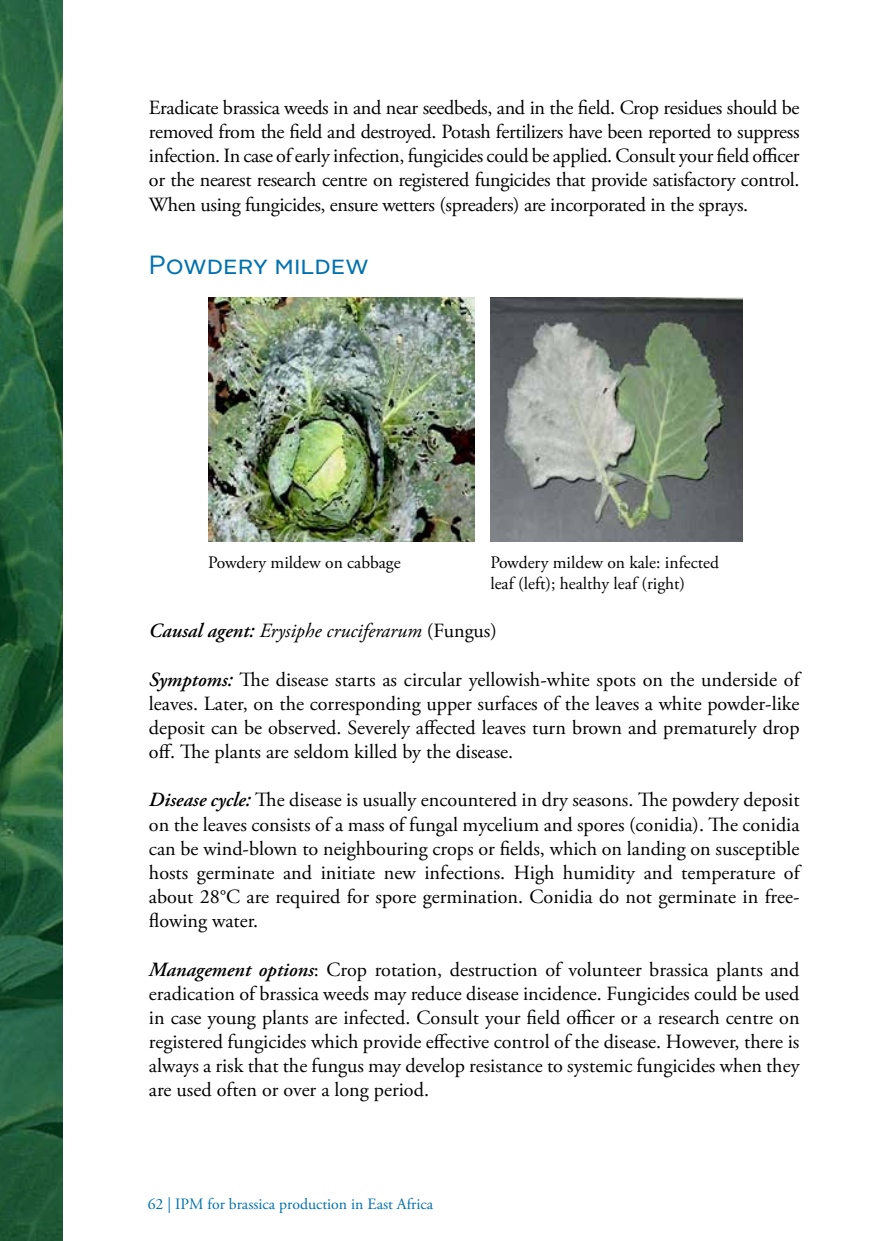
<style>
.page{position:relative;width:874px;height:1241px;background:#fff}
.page>*{position:absolute;margin:0;border:0;box-sizing:border-box;transform-origin:0 0}
.t1{font:26.25px "Alright Sans";color:#0071ae}
.t2{font:20.12px/24.2px "Adobe Garamond Pro";color:#000;text-align:justify}
.t3{font:italic 20.12px "Adobe Garamond Pro";color:#000}
.t4{font:17.5px/21px "Adobe Garamond Pro";color:#000}
.t5{font:15.75px "Adobe Garamond Pro";color:#0071ae}
.s1{font-weight:600}
.s2{font-style:normal}
.s3{font-weight:600;font-style:italic}
</style>
<div class="page">
<svg style="left:0;top:0;width:62px;height:1240px;background:#27613d"></svg>
<img style="left:208px;top:297px;width:266px;height:244px">
<img style="left:490px;top:297px;width:252px;height:244px">
<p class="t2" style="left:149px;top:96px;width:651px">Eradicate brassica weeds in and near seedbeds, and in the field. Crop residues should be removed from the field and destroyed. Potash fertilizers have been reported to suppress infection. In case of early infection, fungicides could be applied. Consult your field officer or the nearest research centre on registered fungicides that provide satisfactory control.<br>When using fungicides, ensure wetters (spreaders) are incorporated in the sprays.</p>
<h1 class="t1" style="left:149px;top:246px;width:221px">Powdery mildew</h1>
<p class="t4" style="left:208px;top:552px;width:194px">Powdery mildew on cabbage</p>
<p class="t4" style="left:490px;top:552px;width:230px">Powdery mildew on kale: infected leaf (left); healthy leaf (right)</p>
<p class="t3" style="left:149px;top:618px;width:349px"><span class="s1">Causal agent:</span> Erysiphe cruciferarum <span class="s2">(Fungus)</span></p>
<p class="t2" style="left:149px;top:667px;width:651px"><span class="s3">Symptoms:</span> The disease starts as circular yellowish-white spots on the underside of leaves. Later, on the corresponding upper surfaces of the leaves a white powder-like deposit can be observed. Severely affected leaves turn brown and prematurely drop off. The plants are seldom killed by the disease.</p>
<p class="t2" style="left:149px;top:788px;width:651px"><span class="s3">Disease cycle:</span> The disease is usually encountered in dry seasons. The powdery deposit on the leaves consists of a mass of fungal mycelium and spores (conidia). The conidia can be wind-blown to neighbouring crops or fields, which on landing on susceptible hosts germinate and initiate new infections. High humidity and temperature of about 28°C are required for spore germination. Conidia do not germinate in free&shy;flowing water.</p>
<p class="t2" style="left:149px;top:957px;width:651px"><span class="s3">Management options</span>: Crop rotation, destruction of volunteer brassica plants and eradication of brassica weeds may reduce disease incidence. Fungicides could be used in case young plants are infected. Consult your field officer or a research centre on registered fungicides which provide effective control of the disease. However, there is always a risk that the fungus may develop resistance to systemic fungicides when they are used often or over a long period.</p>
<p class="t5" style="left:148px;top:1194px;width:287px">62 | IPM for brassica production in East Africa</p>
</div>
